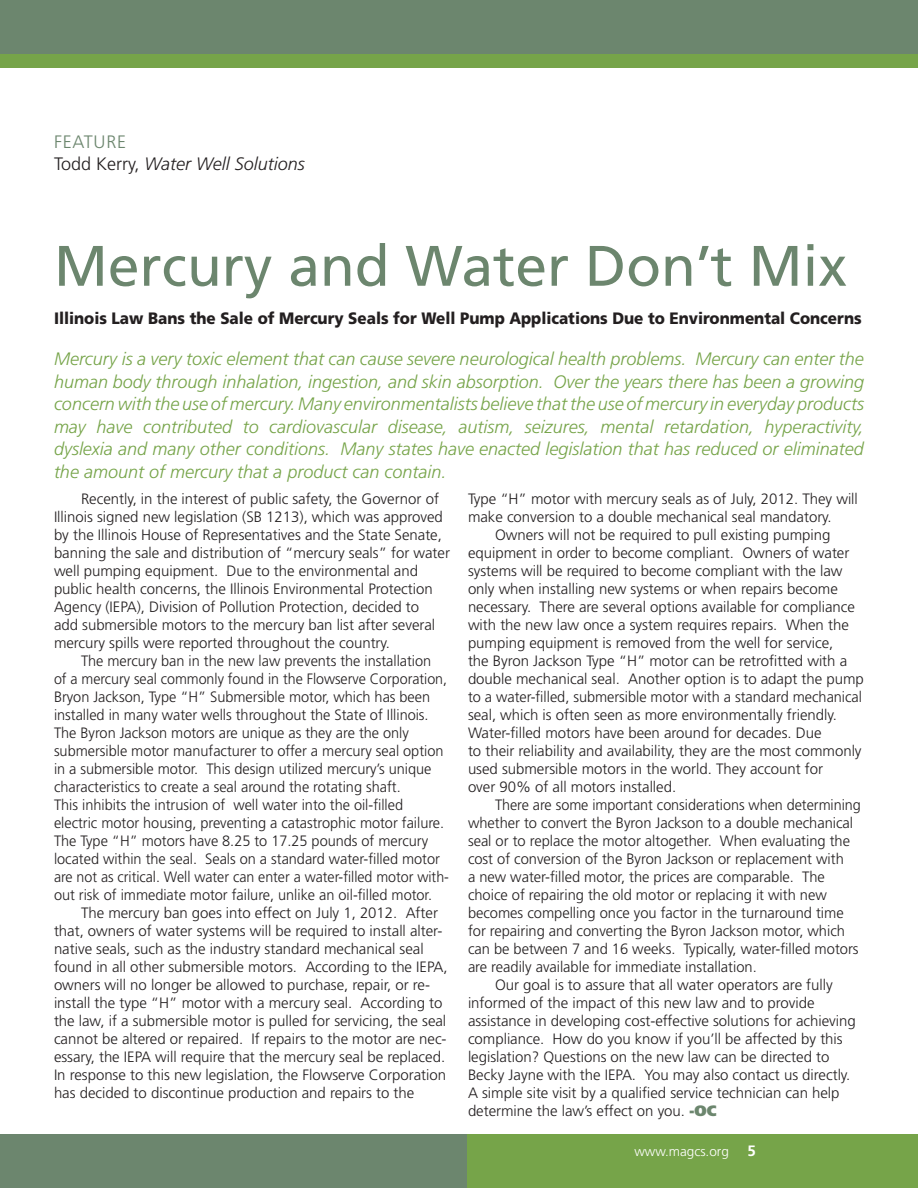
<style>
.page{position:relative;width:918px;height:1188px;background:#fff}
.page>*{position:absolute;margin:0;border:0;box-sizing:border-box;transform-origin:0 0}
.t1{font:57px "Frutiger";color:#6c866e}
.t2{font:italic 300 18px/22.5px "Frutiger";color:#76a449;text-align:justify}
.t3{font:italic 300 18px/21.6px "Frutiger";color:#231f20}
.t4{font:900 16.5px "Frutiger";color:#231f20;scale:.92 1}
.t5{font:300 15px/18px "Frutiger";color:#231f20}
.t6{font:300 15px "Frutiger";color:#231f20;scale:.96 1}
.t7{font:700 15px "Frutiger";color:#fff}
.t8{font:300 13.5px "Frutiger";color:#fff}
.s1{font-style:normal;color:#6c866e}
.s2{font-style:normal}
.s3{font-weight:900;color:#6c866e}
</style>
<div class="page">
<div style="left:0;top:1134px;width:918px;height:54px;background:#6c866e"></div>
<div style="left:467px;top:1134px;width:451px;height:54px;background:#76a449"></div>
<div style="left:0;top:0;width:918px;height:68px;background:#6c866e"></div>
<div style="left:0;top:54px;width:918px;height:14px;background:#76a449"></div>
<p class="t3" style="left:54px;top:132px;width:252px"><span class="s1">FeATure<br></span><span class="s2">Todd Kerry,</span> Water Well Solutions</p>
<h1 class="t1" style="left:54px;top:232px;width:794px">Mercury and Water Don’t Mix</h1>
<p class="t4" style="left:54px;top:308px;width:879px">illinois law Bans the sale of mercury seals for Well Pump applications due to environmental concerns</p>
<p class="t2" style="left:54px;top:348px;width:812px">Mercury is a very toxic element that can cause severe neurological health problems. Mercury can enter the human body through inhalation, ingestion, and skin absorption. Over the years there has been a growing concern with the use of mercury. Many environmentalists believe that the use of mercury in everyday products may have contributed to cardiovascular disease, autism, seizures, mental retardation, hyperactivity, dyslexia and many other conditions. Many states have enacted legislation that has reduced or eliminated the amount of mercury that a product can contain.</p>
<p class="t5" style="left:54px;top:490px;width:398px;text-indent:27px">recently, in the interest of public safety, the Governor of illinois signed new legislation (sB 1213), which was approved by the illinois house of representatives and the state senate, banning the sale and distribution of “mercury seals” for water well pumping equipment. due to the environmental and public health concerns, the illinois environmental Protection Agency (iePA), division of Pollution Protection, decided to<br>add submersible motors to the mercury ban list after several mercury spills were reported throughout the country.</p>
<p class="t5" style="left:54px;top:652px;width:397px;text-indent:27px">The mercury ban in the new law prevents the installation<br>of a mercury seal commonly found in the Flowserve Corporation, Bryon Jackson, Type “h” submersible motor, which has been installed in many water wells throughout the state of illinois.<br>The Byron Jackson motors are unique as they are the only submersible motor manufacturer to offer a mercury seal option in a submersible motor. This design utilized mercury’s unique characteristics to create a seal around the rotating shaft.<br>This inhibits the intrusion of well water into the oil-filled electric motor housing, preventing a catastrophic motor failure.<br>The Type “h” motors have 8.25 to 17.25 pounds of mercury located within the seal. seals on a standard water-filled motor are not as critical. well water can enter a water-filled motor with&shy;out risk of immediate motor failure, unlike an oil-filled motor.</p>
<p class="t5" style="left:54px;top:904px;width:395px;text-indent:27px">The mercury ban goes into effect on July 1, 2012. After that, owners of water systems will be required to install alter&shy;native seals, such as the industry standard mechanical seal found in all other submersible motors. According to the iePA, owners will no longer be allowed to purchase, repair, or re&shy;install the type “h” motor with a mercury seal. According to the law, if a submersible motor is pulled for servicing, the seal cannot be altered or repaired. if repairs to the motor are nec&shy;essary, the iePA will require that the mercury seal be replaced. in response to this new legislation, the Flowserve Corporation has decided to discontinue production and repairs to the</p>
<p class="t5" style="left:468px;top:490px;width:391px">Type “h” motor with mercury seals as of July, 2012. They will</p>
<p class="t5" style="left:468px;top:508px;width:365px">make conversion to a double mechanical seal mandatory.</p>
<p class="t5" style="left:495px;top:526px;width:337px">Owners will not be required to pull existing pumping</p>
<p class="t5" style="left:468px;top:544px;width:383px">equipment in order to become compliant. Owners of water</p>
<p class="t5" style="left:468px;top:562px;width:376px">systems will be required to become compliant with the law</p>
<p class="t5" style="left:468px;top:580px;width:371px">only when installing new systems or when repairs become</p>
<p class="t5" style="left:468px;top:598px;width:389px">necessary. There are several options available for compliance</p>
<p class="t5" style="left:468px;top:616px;width:382px">with the new law once a system requires repairs. when the</p>
<p class="t5" style="left:468px;top:634px;width:367px">pumping equipment is removed from the well for service,</p>
<p class="t5" style="left:468px;top:652px;width:381px">the Byron Jackson Type “h” motor can be retrofitted with a</p>
<p class="t5" style="left:468px;top:670px;width:397px">double mechanical seal. Another option is to adapt the pump</p>
<p class="t5" style="left:468px;top:688px;width:396px">to a water-filled, submersible motor with a standard mechanical</p>
<p class="t5" style="left:468px;top:706px;width:370px">seal, which is often seen as more environmentally friendly.</p>
<p class="t5" style="left:468px;top:724px;width:355px">water-filled motors have been around for decades. due</p>
<p class="t5" style="left:468px;top:742px;width:395px">to their reliability and availability, they are the most commonly</p>
<p class="t5" style="left:468px;top:760px;width:357px">used submersible motors in the world. They account for</p>
<p class="t5" style="left:468px;top:778px;width:210px">over 90% of all motors installed.</p>
<p class="t6" style="left:495px;top:796px;width:383px">There are some important considerations when determining</p>
<p class="t5" style="left:468px;top:814px;width:387px">whether to convert the Byron Jackson to a double mechanical</p>
<p class="t5" style="left:468px;top:832px;width:384px">seal or to replace the motor altogether. when evaluating the</p>
<p class="t5" style="left:468px;top:850px;width:377px">cost of conversion of the Byron Jackson or replacement with</p>
<p class="t5" style="left:468px;top:868px;width:358px">a new water-filled motor, the prices are comparable. The</p>
<p class="t5" style="left:468px;top:886px;width:360px">choice of repairing the old motor or replacing it with new</p>
<p class="t5" style="left:468px;top:904px;width:377px">becomes compelling once you factor in the turnaround time</p>
<p class="t5" style="left:468px;top:922px;width:379px">for repairing and converting the Byron Jackson motor, which</p>
<p class="t5" style="left:468px;top:940px;width:392px">can be between 7 and 16 weeks. Typically, water-filled motors</p>
<p class="t5" style="left:468px;top:958px;width:290px">are readily available for immediate installation.</p>
<p class="t5" style="left:495px;top:976px;width:339px">Our goal is to assure that all water operators are fully</p>
<p class="t5" style="left:468px;top:994px;width:348px">informed of the impact of this new law and to provide</p>
<p class="t5" style="left:468px;top:1012px;width:389px">assistance in developing cost-effective solutions for achieving</p>
<p class="t5" style="left:468px;top:1030px;width:376px">compliance. how do you know if you’ll be affected by this</p>
<p class="t5" style="left:468px;top:1048px;width:363px">legislation? Questions on the new law can be directed to</p>
<p class="t5" style="left:468px;top:1066px;width:384px">Becky Jayne with the iePA. You may also contact us directly.</p>
<p class="t5" style="left:468px;top:1084px;width:373px">A simple site visit by a qualified service technician can help</p>
<p class="t5" style="left:468px;top:1102px;width:250px">determine the law’s effect on you. <span class="s3">-OC</span></p>
<p class="t8" style="left:634px;top:1144px;width:96px">www.magcs.org</p>
<p class="t7" style="left:748px;top:1142px;width:10px">5</p>
</div>
